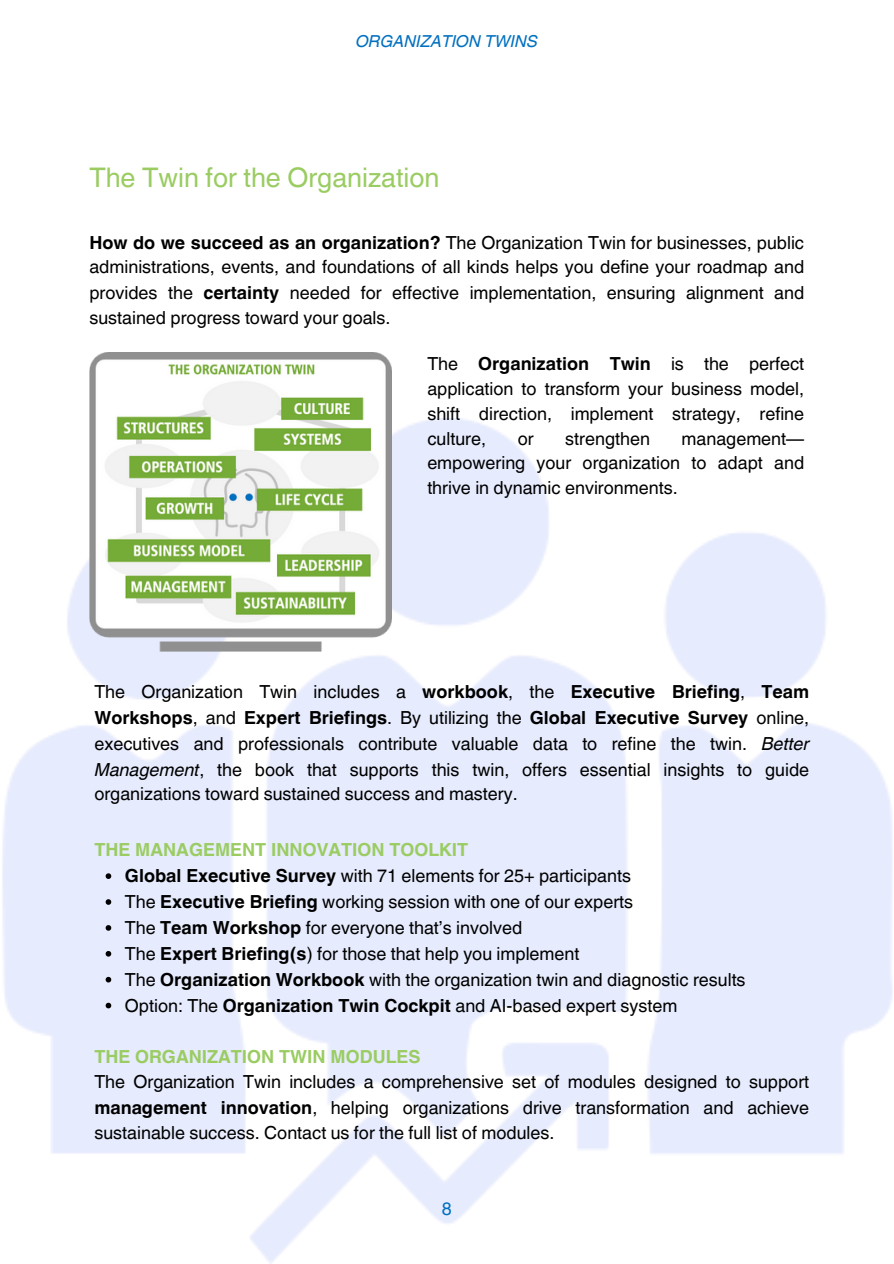
<style>
.page{position:relative;width:894px;height:1264px;background:#fff}
.page>*{position:absolute;margin:0;border:0;box-sizing:border-box;transform-origin:0 0}
.t1{font:27px "Helvetica World";color:#9acc62}
.t2{font:18px/24.8px "Helvetica World";color:#000;text-align:justify}
.t3{font:700 18px "Helvetica World";color:#9acc62}
.t4{font:18px "Helvetica World";color:#0070c0}
.t5{font:italic 16.5px "Helvetica World";color:#0070c0}
.s1{font-weight:700}
.s2{font-style:italic}
</style>
<div class="page">
<img style="left:2px;top:418px;width:891px;height:845px">
<img style="left:89px;top:352px;width:302px;height:299px">
<svg style="left:106px;top:873px;width:5px;height:6px"></svg>
<svg style="left:106px;top:899px;width:5px;height:5px"></svg>
<svg style="left:106px;top:925px;width:5px;height:5px"></svg>
<svg style="left:106px;top:951px;width:5px;height:5px"></svg>
<svg style="left:106px;top:976px;width:5px;height:6px"></svg>
<svg style="left:106px;top:1002px;width:5px;height:6px"></svg>
<h1 class="t5" style="left:355px;top:27px;width:183px">ORGANIZATION TWINS</h1>
<h3 class="t1" style="left:89px;top:161px;width:351px">The Twin for the Organization</h3>
<p class="t2" style="left:89px;top:230px;width:716px;line-height:25.2px"><span class="s1">How do we succeed as an organization?</span> The Organization Twin for businesses, public administrations, events, and foundations of all kinds helps you define your roadmap and provides the <span class="s1">certainty</span> needed for effective implementation, ensuring alignment and sustained progress toward your goals.</p>
<p class="t2" style="left:427px;top:351px;width:378px">The <span class="s1">Organization Twin</span> is the perfect application to transform your business model, shift direction, implement strategy, refine culture,</p>
<p class="t2" style="left:517px;top:426px;width:17px">or</p>
<p class="t2" style="left:565px;top:426px;width:86px">strengthen</p>
<p class="t2" style="left:427px;top:426px;width:378px;text-indent:254px">management— empowering your organization to adapt and thrive in dynamic environments.</p>
<p class="t2" style="left:94px;top:679px;width:716px;line-height:25.7px">The Organization Twin includes a <span class="s1">workbook</span>, the <span class="s1">Executive Briefing</span>, <span class="s1">Team Workshops</span>, and <span class="s1">Expert Briefings</span>. By utilizing the <span class="s1">Global Executive Survey</span> online, executives and professionals contribute valuable data to refine the twin. <span class="s2">Better Management</span>, the book that supports this twin, offers essential insights to guide organizations toward sustained success and mastery.</p>
<p class="t3" style="left:94px;top:835px;width:375px">THE MANAGEMENT INNOVATION TOOLKIT</p>
<p class="t2" style="left:125px;top:863px;width:507px"><span class="s1">Global Executive Survey</span> with 71 elements for 25+ participants</p>
<h2 class="t2" style="left:125px;top:889px;width:509px">The <span class="s1">Executive Briefing</span> working session with one of our experts</h2>
<p class="t2" style="left:125px;top:915px;width:398px">The <span class="s1">Team Workshop</span> for everyone that’s involved</p>
<p class="t2" style="left:125px;top:941px;width:456px">The <span class="s1">Expert Briefing(s</span>) for those that help you implement</p>
<p class="t2" style="left:125px;top:967px;width:622px">The <span class="s1">Organization Workbook</span> with the organization twin and diagnostic results</p>
<p class="t2" style="left:125px;top:993px;width:553px">Option: The <span class="s1">Organization Twin Cockpit</span> and AI-based expert system</p>
<p class="t3" style="left:94px;top:1042px;width:327px">THE ORGANIZATION TWIN MODULES</p>
<p class="t2" style="left:94px;top:1069px;width:716px;line-height:25.3px">The Organization Twin includes a comprehensive set of modules designed to support <span class="s1">management innovation</span>, helping organizations drive transformation and achieve sustainable success. Contact us for the full list of modules.</p>
<p class="t4" style="left:441px;top:1198px;width:12px">8</p>
</div>
